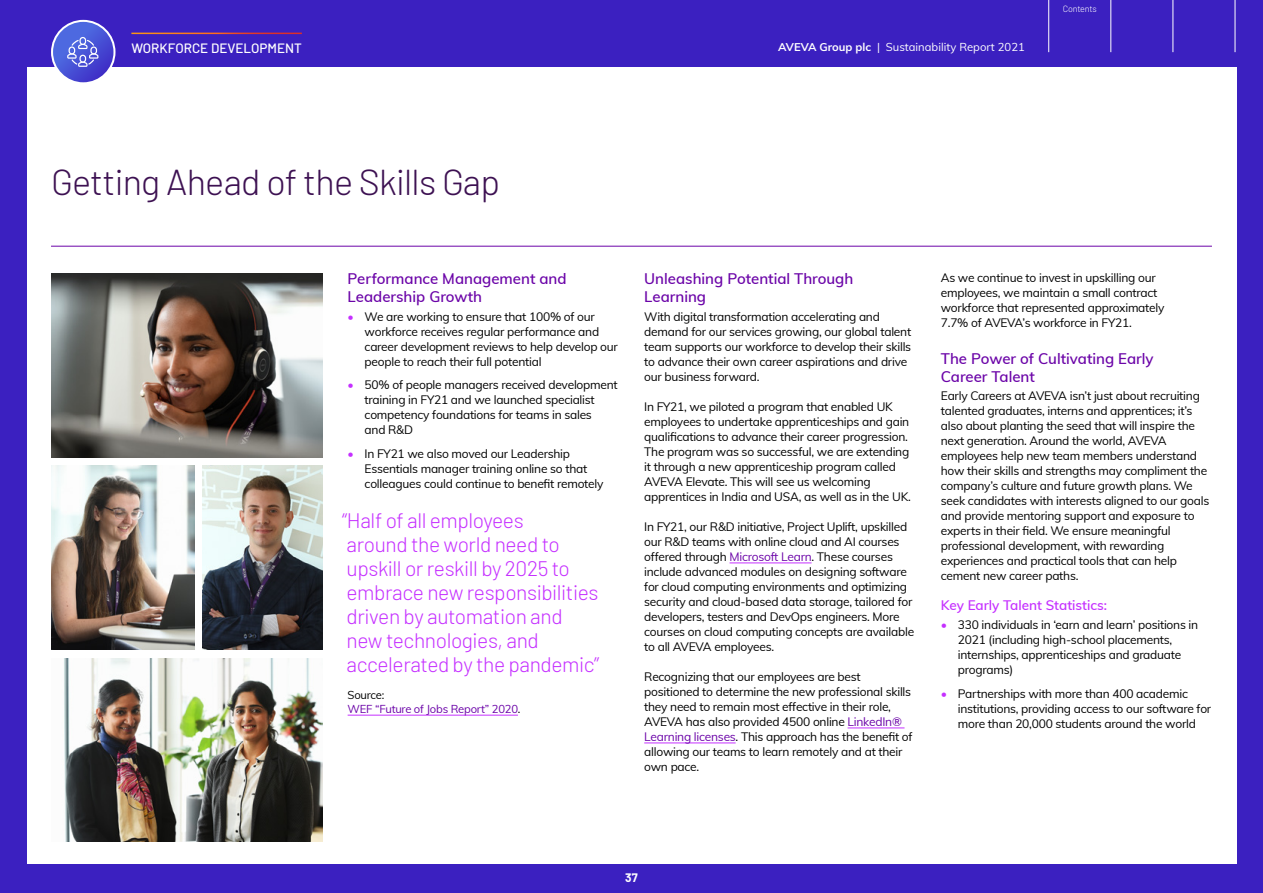
<style>
.page{position:relative;width:1263px;height:893px;background:#3b20c0}
.page>*{position:absolute;margin:0;border:0;box-sizing:border-box;transform-origin:0 0}
.Heading{font:300 36px "Barlow";letter-spacing:-.02em;color:#3d1152}
.Intro-Quote{font:300 21px/24px "Barlow";letter-spacing:-.02em;color:#c530ff}
.Heading-1{font:600 15px/18px "Muli";color:#6b04a8}
.Heading-1-Span{font:600 15px/18px "Muli";color:#6b04a8}
.Heading-2{font:600 13.5px "Muli";color:#c530ff}
.Running-Header{font:500 13.5px "Barlow";color:#fff}
.Bodytext{font:12px/15px "Muli";letter-spacing:-.02em;color:#000}
.t1{font:700 12px "Barlow";color:#fff}
.t2{font:11.25px "Muli";color:#fff}
.Bodytext-Small{font:11.25px/14.2px "Muli";letter-spacing:-.02em;color:#6b04a8}
.t3{font:300 9px "Barlow";letter-spacing:-.02em;color:#fff}
.s1{font-weight:700}
.s2{color:#c530ff}
.s3{color:#000}
.s4{color:#6b04a8}
</style>
<div class="page">
<div style="left:27px;top:67px;width:1209px;height:796px;background:#fff"></div>
<hr style="left:1235px;top:0;width:1px;height:52px;background:#fff">
<hr style="left:1173px;top:0;width:1px;height:52px;background:#fff">
<hr style="left:1110px;top:0;width:1px;height:52px;background:#fff">
<hr style="left:1048px;top:0;width:1px;height:52px;background:#fff">
<hr style="left:131px;top:33px;width:171px;height:1px;background:#fff">
<hr style="left:348px;top:715px;width:170px;height:1px;background:#c530ff">
<hr style="left:729px;top:562px;width:82px;height:1px;background:#c530ff">
<hr style="left:847px;top:727px;width:57px;height:1px;background:#c530ff">
<hr style="left:644px;top:742px;width:92px;height:1px;background:#c530ff">
<hr style="left:51px;top:246px;width:1161px;height:1px;background:#6b04a8">
<img style="left:51px;top:273px;width:271px;height:184px">
<img style="left:51px;top:465px;width:143px;height:184px">
<img style="left:64px;top:658px;width:258px;height:184px">
<img style="left:202px;top:465px;width:120px;height:184px">
<svg style="left:52px;top:21px;width:62px;height:62px;background:#505bd8"></svg>
<div style="left:51px;top:20px;width:64px;height:64px;border:2px solid #fff;border-radius:50%"></div>
<svg style="left:67px;top:37px;width:31px;height:30px"></svg>
<p class="Running-Header" style="left:131px;top:40px;width:172px">WORKFORCE DEVELOPMENT</p>
<p class="t2" style="left:778px;top:38px;width:248px"><span class="s1">AVEVA Group plc</span> | Sustainability Report 2021</p>
<p class="t3" style="left:1063px;top:3px;width:36px">Contents</p>
<p class="Heading" style="left:51px;top:160px;width:450px">Getting Ahead of the Skills Gap</p>
<p class="Heading-1" style="left:348px;top:269px;width:220px">Performance Management and<br>Leadership Growth</p>
<p class="Bodytext" style="left:365px;top:308px;width:255px;text-indent:-17px"><span class="s2">•</span> We are working to ensure that 100% of our workforce receives regular performance and career development reviews to help develop our people to reach their full potential</p>
<p class="Bodytext" style="left:365px;top:377px;width:255px;text-indent:-17px"><span class="s2">•</span> 50% of people managers received development training in FY21 and we launched specialist competency foundations for teams in sales<br>and R&amp;D</p>
<p class="Bodytext" style="left:365px;top:445px;width:240px;text-indent:-17px"><span class="s2">•</span> In FY21 we also moved our Leadership<br>Essentials manager training online so that colleagues could continue to benefit remotely</p>
<p class="Intro-Quote" style="left:342px;top:508px;width:258px">“Half of all employees<br>around the world need to upskill or reskill by 2025 to embrace new responsibilities driven by automation and new technologies, and accelerated by the pandemic”</p>
<p class="Bodytext-Small" style="left:348px;top:687px;width:174px"><span class="s3">Source:<br></span>WEF “Future of Jobs Report” 2020<span class="s3">.</span></p>
<p class="Heading-1-Span" style="left:644px;top:269px;width:211px">Unleashing Potential Through<br>Learning</p>
<p class="Bodytext" style="left:644px;top:308px;width:268px">With digital transformation accelerating and demand for our services growing, our global talent team supports our workforce to develop their skills to advance their own career aspirations and drive our business forward.</p>
<p class="Bodytext" style="left:644px;top:398px;width:268px">In FY21, we piloted a program that enabled UK employees to undertake apprenticeships and gain qualifications to advance their career progression.<br>The program was so successful, we are extending it through a new apprenticeship program called AVEVA Elevate. This will see us welcoming apprentices in India and USA, as well as in the UK.</p>
<p class="Bodytext" style="left:644px;top:518px;width:271px">In FY21, our R&amp;D initiative, Project Uplift, upskilled our R&amp;D teams with online cloud and AI courses offered through <span class="s4">Microsoft Learn</span>. These courses include advanced modules on designing software for cloud computing environments and optimizing security and cloud-based data storage, tailored for developers, testers and DevOps engineers. More courses on cloud computing concepts are available to all AVEVA employees.</p>
<p class="Bodytext" style="left:644px;top:668px;width:270px">Recognizing that our employees are best positioned to determine the new professional skills they need to remain most effective in their role, AVEVA has also provided 4500 online <span class="s4">LinkedIn® Learning licenses</span>. This approach has the benefit of allowing our teams to learn remotely and at their own pace.</p>
<p class="Bodytext" style="left:941px;top:269px;width:225px">As we continue to invest in upskilling our employees, we maintain a small contract workforce that represented approximately 7.7% of AVEVA’s workforce in FY21.</p>
<p class="Heading-1" style="left:941px;top:348px;width:214px">The Power of Cultivating Early<br>Career Talent</p>
<p class="Bodytext" style="left:941px;top:388px;width:270px">Early Careers at AVEVA isn’t just about recruiting talented graduates, interns and apprentices; it’s also about planting the seed that will inspire the next generation. Around the world, AVEVA employees help new team members understand how their skills and strengths may compliment the company’s culture and future growth plans. We seek candidates with interests aligned to our goals and provide mentoring support and exposure to experts in their field. We ensure meaningful professional development, with rewarding experiences and practical tools that can help cement new career paths.</p>
<p class="Heading-2" style="left:941px;top:596px;width:168px">Key Early Talent Statistics:</p>
<p class="Bodytext" style="left:958px;top:617px;width:242px;text-indent:-17px"><span class="s2">•</span> 330 individuals in ‘earn and learn’ positions in 2021 (including high-school placements, internships, apprenticeships and graduate programs)</p>
<p class="Bodytext" style="left:958px;top:685px;width:255px;text-indent:-17px"><span class="s2">•</span> Partnerships with more than 400 academic institutions, providing access to our software for more than 20,000 students around the world</p>
<p class="t1" style="left:625px;top:870px;width:14px">37</p>
</div>
